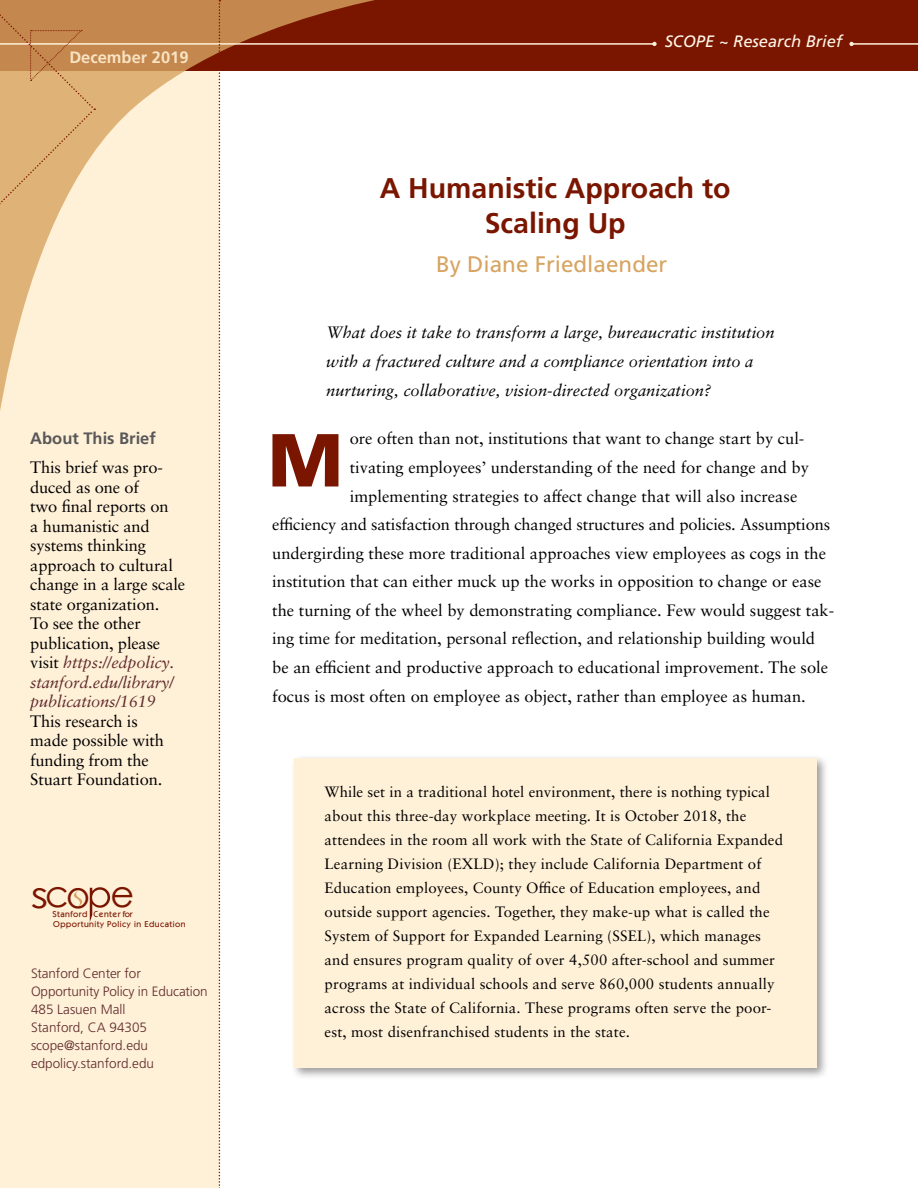
<style>
.page{position:relative;width:918px;height:1188px;background:#fff}
.page>*{position:absolute;margin:0;border:0;box-sizing:border-box;transform-origin:0 0}
.t1{font:900 75px "Frutiger LT Std";color:#7a1600}
.t2{font:36.75px "Century Gothic";color:#7a1600;scale:1.24 1}
.t3{font:36.75px "Century Gothic";color:#7a1600}
.t4{font:700 28.5px/34.5px "Frutiger LT Std";color:#7a1600;text-align:center}
.t5{font:22.5px "Frutiger LT Std";color:#d7a461}
.t6{font:16.5px/19.5px "Sabon LT Pro";color:#000}
.t7{font:italic 16.5px/28.7px "Sabon LT Pro";color:#000}
.t8{font:italic 16.5px "Frutiger LT Std";color:#fff6e8}
.t9{font:700 16.5px "Frutiger LT Std";color:#585858}
.t10{font:700 16.5px "Frutiger LT Std";color:#f8e3c3}
.t11{font:15px/24px "Sabon LT Pro";letter-spacing:.01em;color:#000}
.t12{font:300 13.5px/18px "Frutiger LT Std";color:#5e2a2b}
.t13{font:500 8.55px "Itc Kabel";letter-spacing:.05em;color:#7a1600}
.s1{font-style:italic;color:#5e2a2b}
</style>
<div class="page">
<div style="left:0;top:71px;width:219px;height:1117px;background:#fff0d8"></div>
<svg style="left:74px;top:887px;width:36px;height:35px"></svg>
<div style="left:0;top:0;width:918px;height:70px;background:#7a1600"></div>
<svg style="left:652px;top:42px;width:5px;height:4px"></svg>
<svg style="left:849px;top:42px;width:5px;height:4px"></svg>
<hr style="left:852px;top:43px;width:66px;height:2px;background:#fff0d8">
<svg style="left:0;top:0;width:459px;height:521px"></svg>
<hr style="left:0;top:43px;width:653px;height:2px;background:#fff0d8">
<svg style="left:0;top:0;width:95px;height:229px;background:#d8a871"></svg>
<svg style="left:219px;top:0;width:1px;height:1188px"></svg>
<div style="left:290px;top:754px;width:540px;height:327px;background:#000;opacity:.4"></div>
<div style="left:294px;top:758px;width:522px;height:310px;background:#fff0d8"></div>
<p class="t10" style="left:69px;top:47px;width:121px">December 2019</p>
<p class="t9" style="left:30px;top:428px;width:127px">About This Brief</p>
<p class="t6" style="left:30px;top:457px;width:156px">This brief was pro&shy;duced as one of<br>two final reports on<br>a humanistic and systems thinking approach to cultural change in a large scale state organization.<br>To see the other publication, please visit <span class="s1">https://edpolicy. stanford.edu/library/ publications/1619</span></p>
<p class="t6" style="left:30px;top:711px;width:135px">This research is made possible with funding from the<br>Stuart Foundation.</p>
<h2 class="t2" style="left:31px;top:872px;width:85px">sc e</h2>
<h2 class="t3" style="left:66px;top:872px;width:26px">o</h2>
<p class="t13" style="left:53px;top:920px;width:134px">Opportunity Policy in Education</p>
<p class="t13" style="left:53px;top:909px;width:82px">Stanford Center for</p>
<p class="t12" style="left:31px;top:964px;width:178px">Stanford Center for<br>Opportunity Policy in Education<br>485 Lasuen Mall<br>Stanford, CA 94305 scope@stanford.edu edpolicy.stanford.edu</p>
<p class="t8" style="left:665px;top:32px;width:179px">SCOPE ~ Research Brief</p>
<h3 class="t4" style="left:380px;top:171px;width:352px">A Humanistic Approach to<br>Scaling Up</h3>
<h3 class="t5" style="left:436px;top:251px;width:233px">By Diane Friedlaender</h3>
<p class="t7" style="left:326px;top:318px;width:450px">What does it take to transform a large, bureaucratic institution with a fractured culture and a compliance orientation into a nurturing, collaborative, vision-directed organization?</p>
<p class="t6" style="left:350px;top:428px;width:456px">ore often than not, institutions that want to change start by cul-</p>
<p class="t6" style="left:350px;top:457px;width:461px">tivating employees’ understanding of the need for change and by</p>
<p class="t6" style="left:350px;top:486px;width:449px">implementing strategies to affect change that will also increase</p>
<p class="t6" style="left:272px;top:514px;width:559px">efficiency and satisfaction through changed structures and policies. Assumptions</p>
<p class="t6" style="left:272px;top:543px;width:555px">undergirding these more traditional approaches view employees as cogs in the</p>
<p class="t6" style="left:272px;top:571px;width:551px">institution that can either muck up the works in opposition to change or ease</p>
<p class="t6" style="left:272px;top:600px;width:564px">the turning of the wheel by demonstrating compliance. Few would suggest tak-</p>
<p class="t6" style="left:272px;top:629px;width:544px">ing time for meditation, personal reflection, and relationship building would</p>
<p class="t6" style="left:272px;top:657px;width:557px">be an efficient and productive approach to educational improvement. The sole</p>
<p class="t6" style="left:272px;top:686px;width:535px">focus is most often on employee as object, rather than employee as human.</p>
<h1 class="t1" style="left:268px;top:415px;width:76px">M</h1>
<p class="t11" style="left:325px;top:779px;width:460px">While set in a traditional hotel environment, there is nothing typical about this three-day workplace meeting. It is October 2018, the attendees in the room all work with the State of California Expanded Learning Division (EXLD); they include California Department of Education employees, County Office of Education employees, and outside support agencies. Together, they make-up what is called the System of Support for Expanded Learning (SSEL), which manages and ensures program quality of over 4,500 after-school and summer programs at individual schools and serve 860,000 students annually across the State of California. These programs often serve the poor&shy;est, most disenfranchised students in the state.</p>
</div>
